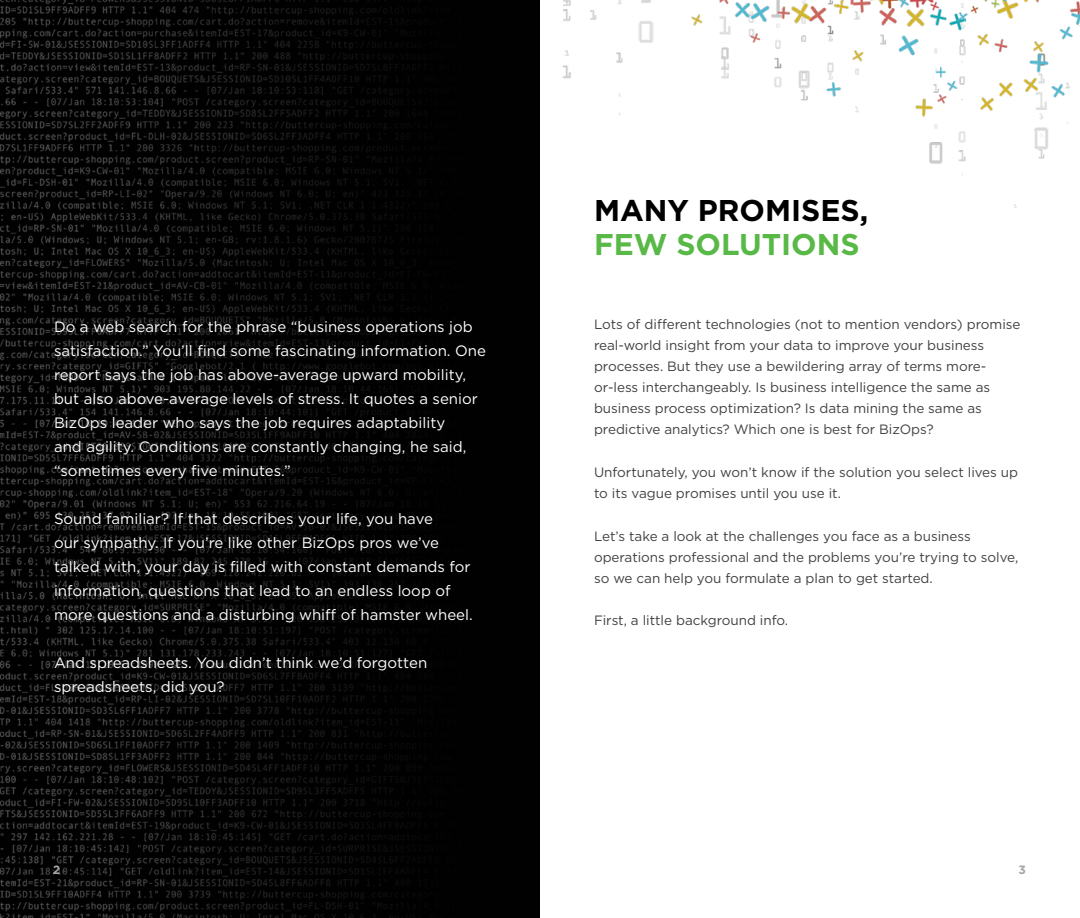
<style>
.page{position:relative;width:1080px;height:918px;background:#fff}
.page>*{position:absolute;margin:0;border:0;box-sizing:border-box;transform-origin:0 0}
.Headings{font:700 30px/34.5px "Gotham";color:#000}
.Body{font:15px/24px "Gotham";color:#fff}
.Body_Text{font:13.5px/21px "Gotham";letter-spacing:-.005em;color:#414042}
.t1{font:700 12px "Gotham";color:#a3a7aa}
.s1{color:#58b947}
</style>
<div class="page">
<img style="left:0;top:0;width:540px;height:918px">
<img style="left:402px;top:0;width:678px;height:378px">
<p class="Body" style="left:54px;top:314px;width:433px">Do a web search for the phrase “business operations job satisfaction.” You’ll find some fascinating information. One report says the job has above-average upward mobility, but also above-average levels of stress. It quotes a senior BizOps leader who says the job requires adaptability<br>and agility. Conditions are constantly changing, he said, “sometimes every five minutes.”</p>
<p class="Body" style="left:54px;top:506px;width:420px">Sound familiar? If that describes your life, you have<br>our sympathy. If you’re like other BizOps pros we’ve talked with, your day is filled with constant demands for information, questions that lead to an endless loop of more questions and a disturbing whiff of hamster wheel.</p>
<p class="Body" style="left:54px;top:650px;width:375px">And spreadsheets. You didn’t think we’d forgotten spreadsheets, did you?</p>
<p class="Headings" style="left:594px;top:193px;width:276px">MANY PROMISES,<br><span class="s1">FEW SOLUTIONS</span></p>
<p class="Body_Text" style="left:594px;top:314px;width:428px">Lots of different technologies (not to mention vendors) promise real-world insight from your data to improve your business processes. But they use a bewildering array of terms more&shy;or-less interchangeably. Is business intelligence the same as business process optimization? Is data mining the same as predictive analytics? Which one is best for BizOps?</p>
<p class="Body_Text" style="left:594px;top:461px;width:426px">Unfortunately, you won’t know if the solution you select lives up to its vague promises until you use it.</p>
<p class="Body_Text" style="left:594px;top:525px;width:426px">Let’s take a look at the challenges you face as a business operations professional and the problems you’re trying to solve, so we can help you formulate a plan to get started.</p>
<p class="Body_Text" style="left:594px;top:610px;width:196px">First, a little background info.</p>
<p class="t1" style="left:53px;top:862px;width:9px">2</p>
<p class="t1" style="left:1019px;top:862px;width:9px">3</p>
</div>
